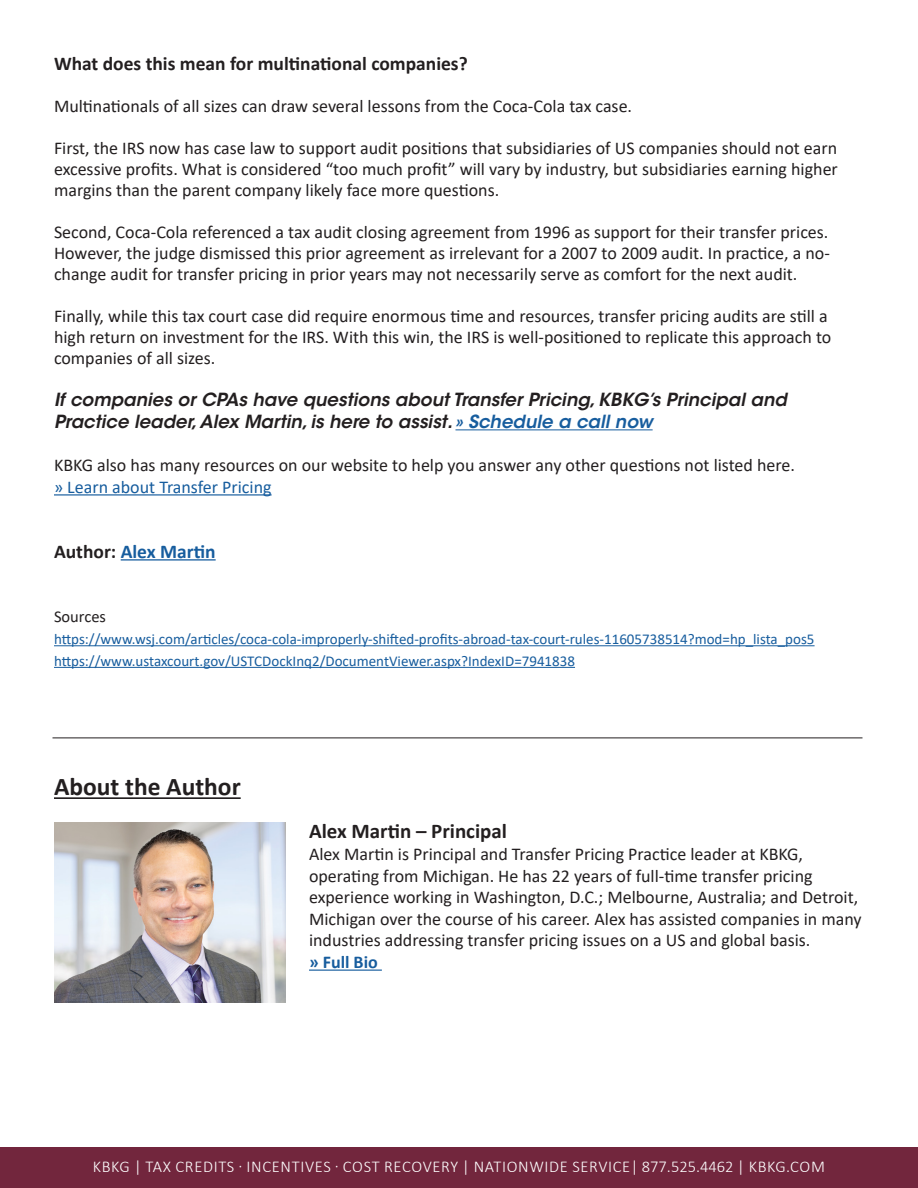
<style>
.page{position:relative;width:918px;height:1188px;background:#fff}
.page>*{position:absolute;margin:0;border:0;box-sizing:border-box;transform-origin:0 0}
.t1{font:700 25.5px "Calibri";color:#231f20}
.t2{font:700 21px "Calibri";color:#231f20}
.t3{font:700 19.5px "Calibri";color:#231f20}
.t4{font:700 19.5px "Calibri";color:#175d9e}
.t5{font:18px/21px "Calibri";color:#231f20;text-align:justify}
.t6{font:italic 600 18px/21.6px "ITC Avant Garde Std";color:#231f20}
.t7{font:18px "Calibri";color:#175d9e}
.t8{font:700 18px "Calibri";color:#175d9e}
.t9{font:300 16.5px "Calibri";letter-spacing:.04em;color:#fff}
.t10{font:16.5px "Calibri";color:#231f20}
.t11{font:15px "Calibri";color:#175d9e}
.s1{color:#175d9e}
.s2{color:#231f20}
</style>
<div class="page">
<div style="left:0;top:1147px;width:918px;height:41px;background:#72263d"></div>
<hr style="left:456px;top:429px;width:197px;height:1px;background:#175d9e">
<hr style="left:54px;top:494px;width:218px;height:2px;background:#175d9e">
<hr style="left:121px;top:559px;width:95px;height:2px;background:#175d9e">
<hr style="left:54px;top:645px;width:761px;height:1px;background:#175d9e">
<hr style="left:54px;top:667px;width:521px;height:1px;background:#175d9e">
<hr style="left:54px;top:797px;width:187px;height:2px;background:#231f20">
<hr style="left:309px;top:970px;width:73px;height:1px;background:#175d9e">
<img style="left:54px;top:822px;width:231px;height:180px">
<hr style="left:52px;top:738px;width:810px;height:1px;background:#231f20">
<p class="t3" style="left:54px;top:50px;width:415px">What does this mean for multinational companies?</p>
<p class="t5" style="left:54px;top:95px;width:580px">Multinationals of all sizes can draw several lessons from the Coca-Cola tax case.</p>
<p class="t5" style="left:54px;top:137px;width:785px">First, the IRS now has case law to support audit positions that subsidiaries of US companies should not earn excessive profits. What is considered “too much profit” will vary by industry, but subsidiaries earning higher margins than the parent company likely face more questions.</p>
<p class="t5" style="left:54px;top:221px;width:777px">Second, Coca-Cola referenced a tax audit closing agreement from 1996 as support for their transfer prices.<br>However, the judge dismissed this prior agreement as irrelevant for a 2007 to 2009 audit. In practice, a no&shy;change audit for transfer pricing in prior years may not necessarily serve as comfort for the next audit.</p>
<p class="t5" style="left:54px;top:305px;width:779px;text-align:left">Finally, while this tax court case did require enormous time and resources, transfer pricing audits are still a high return on investment for the IRS. With this win, the IRS is well-positioned to replicate this approach to companies of all sizes.</p>
<p class="t6" style="left:54px;top:389px;width:735px">If companies or CPAs have questions about Transfer Pricing, KBKG’s Principal and<br>Practice leader, Alex Martin, is here to assist. <span class="s1">» Schedule a call now</span></p>
<p class="t5" style="left:54px;top:454px;width:743px">KBKG also has many resources on our website to help you answer any other questions not listed here.</p>
<p class="t7" style="left:54px;top:474px;width:219px">» Learn about Transfer Pricing</p>
<p class="t4" style="left:54px;top:537px;width:163px"><span class="s2">Author:</span> Alex Martin</p>
<p class="t10" style="left:54px;top:606px;width:54px">Sources</p>
<p class="t11" style="left:54px;top:629px;width:762px">https://www.wsj.com/articles/coca-cola-improperly-shifted-profits-abroad-tax-court-rules-11605738514?mod=hp_lista_pos5</p>
<p class="t11" style="left:54px;top:650px;width:523px">https://www.ustaxcourt.gov/USTCDockInq2/DocumentViewer.aspx?IndexID=7941838</p>
<p class="t1" style="left:54px;top:769px;width:188px">About the Author</p>
<p class="t2" style="left:309px;top:817px;width:200px">Alex Martin – Principal</p>
<p class="t5" style="left:309px;top:843px;width:554px;line-height:21.6px;text-align:left">Alex Martin is Principal and Transfer Pricing Practice leader at KBKG, operating from Michigan. He has 22 years of full-time transfer pricing experience working in Washington, D.C.; Melbourne, Australia; and Detroit, Michigan over the course of his career. Alex has assisted companies in many industries addressing transfer pricing issues on a US and global basis.</p>
<p class="t8" style="left:309px;top:949px;width:70px">» Full Bio</p>
<p class="t9" style="left:93px;top:1156px;width:734px">KBKG | TAX CREDITS · INCENTIVES · COST RECOVERY | NATIONWIDE SERVICE| 877.525.4462 | KBKG.COM</p>
</div>
